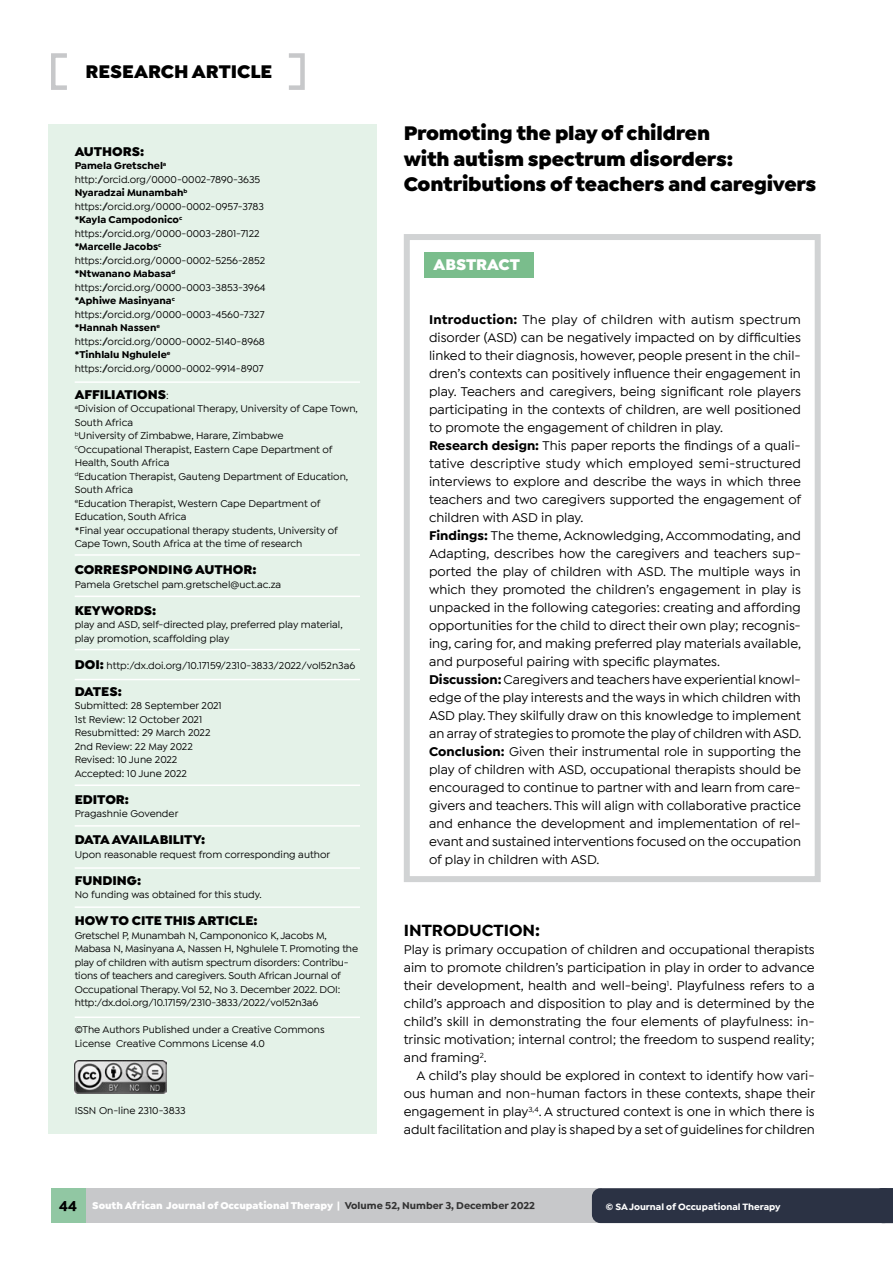
<style>
.page{position:relative;width:893px;height:1263px;background:#fff}
.page>*{position:absolute;margin:0;border:0;box-sizing:border-box;transform-origin:0 0}
.t1{font:900 21px/25.5px "Isidora Sans";letter-spacing:-.01em;color:#000}
.t2{font:900 19.5px "Isidora Sans";color:#000}
.t3{font:700 17.25px "Isidora Sans";color:#000}
.t4{font:900 16.5px "Isidora Sans";color:#fff}
.t5{font:500 13.5px/18px "Isidora Sans";color:#000;text-align:justify}
.t6{font:900 13.5px "Isidora Sans";color:#000}
.t7{font:500 10.5px/13.5px "Isidora Sans";color:#000}
.t8{font:900 10.5px "Isidora Sans";color:#fff}
.t9{font:700 9.75px "Isidora Sans";color:#fff}
.s1{font-weight:700}
.s2{font-weight:500;font-size:10.5px}
.s3{font-weight:900;font-size:13.5px}
.s4{font-weight:700;font-size:15px;color:#000}
.s5{font-weight:700;color:#333}
</style>
<div class="page">
<div style="left:51px;top:1188px;width:551px;height:35px;background:#c7c8ca"></div>
<div style="left:592px;top:1188px;width:301px;height:35px;background:#2b3244;border-radius:9px"></div>
<svg style="left:874px;top:1188px;width:19px;height:35px"></svg>
<div style="left:51px;top:1188px;width:34px;height:35px;background:#91c7a3"></div>
<div style="left:48px;top:125px;width:329px;height:1009px;background:#e4f2e8"></div>
<div style="left:404px;top:234px;width:417px;height:648px;border:6px solid #d1d3d4"></div>
<img style="left:75px;top:1061px;width:92px;height:33px">
<div style="left:51px;top:53px;width:18px;height:37px;border:4px solid #c7c8ca"></div>
<div style="left:287px;top:53px;width:18px;height:37px;border:4px solid #c7c8ca"></div>
<hr style="left:75px;top:381px;width:285px;height:2px;background:#fff">
<hr style="left:75px;top:554px;width:285px;height:2px;background:#fff">
<hr style="left:75px;top:596px;width:285px;height:1px;background:#fff">
<hr style="left:75px;top:649px;width:285px;height:1px;background:#fff">
<hr style="left:75px;top:679px;width:285px;height:1px;background:#fff">
<hr style="left:75px;top:784px;width:285px;height:2px;background:#fff">
<div style="left:424px;top:253px;width:110px;height:25px;background:#7abd8c"></div>
<hr style="left:75px;top:825px;width:285px;height:2px;background:#fff">
<hr style="left:75px;top:867px;width:285px;height:2px;background:#fff">
<hr style="left:75px;top:906px;width:285px;height:2px;background:#fff">
<hr style="left:75px;top:1016px;width:285px;height:2px;background:#fff">
<h2 class="t2" style="left:85px;top:59px;width:188px">RESEARCH ARTICLE</h2>
<p class="t6" style="left:75px;top:143px;width:71px">AUTHORS:</p>
<p class="t7" style="left:75px;top:159px;width:192px"><span class="s1">Pamela Gretschel</span><sup>a </sup>http:/orcid.org/0000-0002-7890-3635<br><span class="s1">Nyaradzai Munambah</span><sup>b </sup>https:/orcid.org/0000-0002-0957-3783 <span class="s1">*Kayla Campodonico</span><sup>c </sup>https:/orcid.org/0000-0003-2801-7122 <span class="s1">*Marcelle Jacobs</span><sup>c </sup>https:/orcid.org/0000-0002-5256-2852 <span class="s1">*Ntwanano Mabasa</span><sup>d </sup>https:/orcid.org/0000-0003-3853-3964 <span class="s1">*Aphiwe Masinyana</span><sup>c </sup>https:/orcid.org/0000-0003-4560-7327 <span class="s1">*Hannah Nassen</span><sup>e </sup>https:/orcid.org/0000-0002-5140-8968 <span class="s1">*Tinhlalu Nghulele</span><sup>e </sup>https:/orcid.org/0000-0002-9914-8907</p>
<p class="t6" style="left:75px;top:386px;width:95px">AFFILIATIONS<span class="s2">:</span></p>
<p class="t7" style="left:75px;top:402px;width:285px"><sup>a</sup>Division of Occupational Therapy, University of Cape Town, South Africa<br><sup>b</sup>University of Zimbabwe, Harare, Zimbabwe<br><sup>c</sup>Occupational Therapist, Eastern Cape Department of Health, South Africa<br><sup>d</sup>Education Therapist, Gauteng Department of Education, South Africa<br><sup>e</sup>Education Therapist, Western Cape Department of Education, South Africa<br>*Final year occupational therapy students, University of Cape Town, South Africa at the time of research</p>
<p class="t6" style="left:75px;top:561px;width:183px">CORRESPONDING AUTHOR:</p>
<p class="t7" style="left:75px;top:578px;width:208px">Pamela Gretschel pam.gretschel@uct.ac.za</p>
<p class="t6" style="left:75px;top:602px;width:83px">KEYWORDS:</p>
<p class="t7" style="left:75px;top:618px;width:270px">play and ASD, self-directed play, preferred play material, play promotion, scaffolding play</p>
<p class="t7" style="left:75px;top:659px;width:282px"><span class="s3">DOI:</span> http:/dx.doi.org/10.17159/2310-3833/2022/vol52n3a6</p>
<p class="t6" style="left:75px;top:683px;width:49px">DATES:</p>
<p class="t7" style="left:75px;top:699px;width:149px">Submitted: 28 September 2021<br>1st Review: 12 October 2021<br>Resubmitted: 29 March 2022<br>2nd Review: 22 May 2022<br>Revised: 10 June 2022<br>Accepted: 10 June 2022</p>
<p class="t6" style="left:75px;top:791px;width:56px">EDITOR:</p>
<p class="t7" style="left:75px;top:807px;width:105px">Pragashnie Govender</p>
<p class="t6" style="left:75px;top:831px;width:132px">DATA AVAILABILITY:</p>
<p class="t7" style="left:75px;top:848px;width:257px">Upon reasonable request from corresponding author</p>
<p class="t6" style="left:75px;top:872px;width:68px">FUNDING:</p>
<p class="t7" style="left:75px;top:888px;width:189px">No funding was obtained for this study.</p>
<p class="t6" style="left:75px;top:912px;width:184px">HOW TO CITE THIS ARTICLE:</p>
<p class="t7" style="left:75px;top:929px;width:285px">Gretschel P, Munambah N, Campononico K, Jacobs M, Mabasa N, Masinyana A, Nassen H, Nghulele T. Promoting the play of children with autism spectrum disorders: Contribu&shy;tions of teachers and caregivers. South African Journal of Occupational Therapy. Vol 52, No 3. December 2022. DOI: http:/dx.doi.org/10.17159/2310-3833/2022/vol52n3a6</p>
<p class="t7" style="left:75px;top:1023px;width:252px">©The Authors Published under a Creative Commons<br>License Creative Commons License 4.0</p>
<p class="t7" style="left:75px;top:1104px;width:113px">ISSN On-line 2310-3833</p>
<h1 class="t1" style="left:404px;top:121px;width:414px">Promoting the play of children<br>with autism spectrum disorders:<br>Contributions of teachers and caregivers</h1>
<p class="t4" style="left:434px;top:254px;width:88px">ABSTRACT</p>
<p class="t5" style="left:429px;top:311px;width:374px;text-align:left"><span class="s1">Introduction:</span> The play of children with autism spectrum disorder (ASD) can be negatively impacted on by difficulties linked to their diagnosis, however, people present in the chil&shy;dren’s contexts can positively influence their engagement in play. Teachers and caregivers, being significant role players participating in the contexts of children, are well positioned to promote the engagement of children in play.<br><span class="s1">Research design:</span> This paper reports the findings of a quali&shy;tative descriptive study which employed semi-structured interviews to explore and describe the ways in which three teachers and two caregivers supported the engagement of children with ASD in play.<br><span class="s1">Findings:</span> The theme, Acknowledging, Accommodating, and Adapting, describes how the caregivers and teachers sup&shy;ported the play of children with ASD. The multiple ways in which they promoted the children’s engagement in play is unpacked in the following categories: creating and affording opportunities for the child to direct their own play; recognis&shy;ing, caring for, and making preferred play materials available, and purposeful pairing with specific playmates.<br><span class="s1">Discussion:</span> Caregivers and teachers have experiential knowl&shy;edge of the play interests and the ways in which children with ASD play. They skilfully draw on this knowledge to implement an array of strategies to promote the play of children with ASD.<br><span class="s1">Conclusion:</span> Given their instrumental role in supporting the play of children with ASD, occupational therapists should be encouraged to continue to partner with and learn from care&shy;givers and teachers. This will align with collaborative practice and enhance the development and implementation of rel&shy;evant and sustained interventions focused on the occupation of play in children with ASD.</p>
<p class="t3" style="left:404px;top:920px;width:138px">INTRODUCTION:</p>
<p class="t5" style="left:404px;top:941px;width:412px">Play is primary occupation of children and occupational therapists aim to promote children’s participation in play in order to advance their development, health and well-being<sup>1</sup>. Playfulness refers to a child’s approach and disposition to play and is determined by the child’s skill in demonstrating the four elements of playfulness: in&shy;trinsic motivation; internal control; the freedom to suspend reality; and framing<sup>2</sup>.</p>
<p class="t5" style="left:404px;top:1067px;width:413px;text-indent:13px">A child’s play should be explored in context to identify how vari&shy;ous human and non-human factors in these contexts, shape their engagement in play<sup>3,4</sup>. A structured context is one in which there is adult facilitation and play is shaped by a set of guidelines for children</p>
<p class="t8" style="left:59px;top:1199px;width:478px"><span class="s4">44</span> South African Journal of Occupational Therapy | <span class="s5">Volume 52, Number 3, December 2022</span></p>
<p class="t9" style="left:606px;top:1201px;width:176px">© SA Journal of Occupational Therapy</p>
</div>
